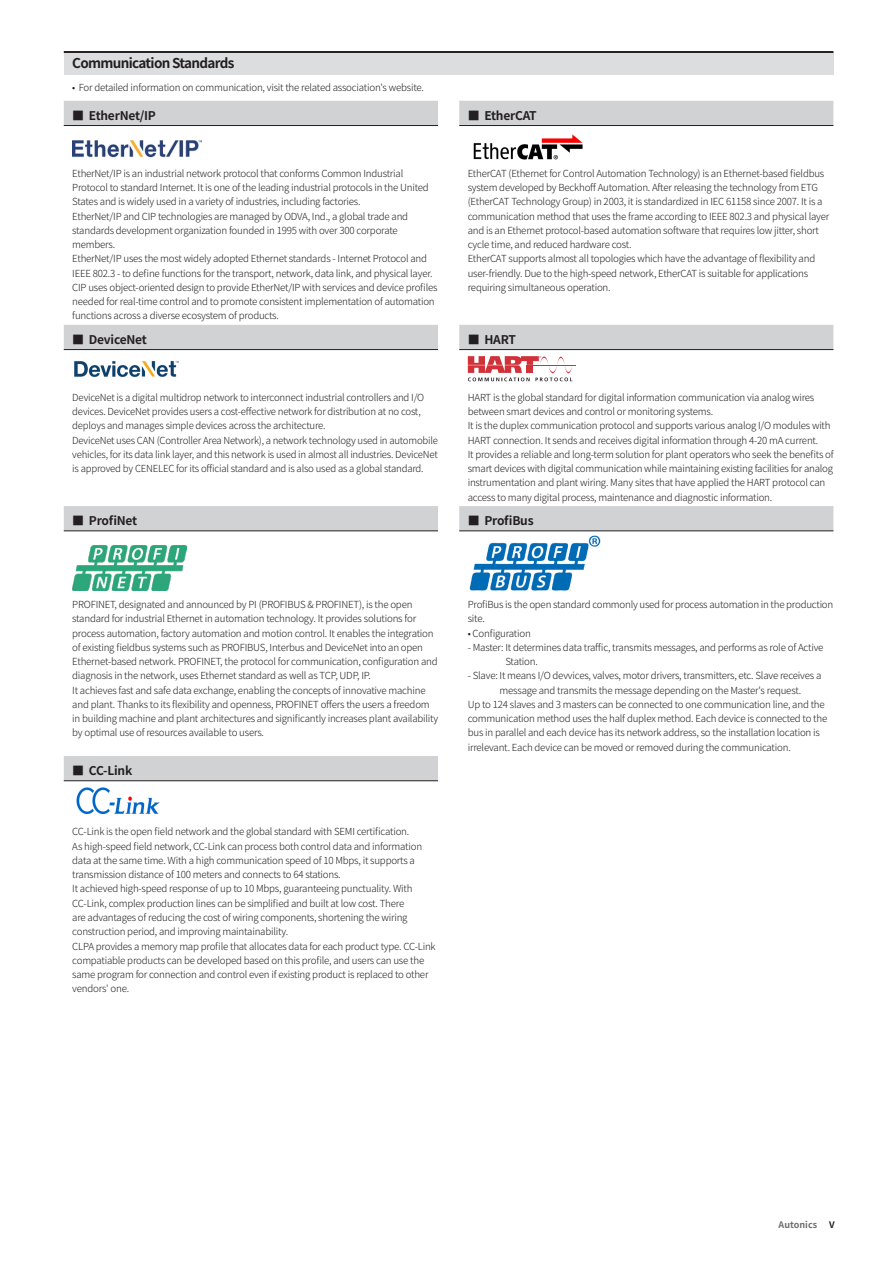
<style>
.page{position:relative;width:893px;height:1263px;background:#fff}
.page>*{position:absolute;margin:0;border:0;box-sizing:border-box;transform-origin:0 0}
.t1{font:13.5px "Autoincs TC 2020 Bold";letter-spacing:-.05em;color:#231f20}
.t2{font:12px "Autoincs TC 2020 Bold";letter-spacing:-.02em;color:#231f20}
.t3{font:9.75px/14.2px "Autoincs TC 2020 Regular";letter-spacing:-.02em;color:#231f20}
.t4{font:9px "Autoincs TC 2020 Bold";color:#6c6d70}
.t5{font:9px "Autoincs TC 2020 Bold";color:#231f20}
</style>
<div class="page">
<div style="left:64px;top:52px;width:769px;height:22px;background:#dcdddf"></div>
<hr style="left:64px;top:51px;width:769px;height:2px;background:#231f20">
<svg style="left:64px;top:101px;width:769px;height:679px"></svg>
<hr style="left:64px;top:125px;width:374px;height:1px;background:#231f20">
<hr style="left:459px;top:125px;width:374px;height:1px;background:#231f20">
<hr style="left:64px;top:349px;width:374px;height:1px;background:#231f20">
<hr style="left:459px;top:349px;width:374px;height:1px;background:#231f20">
<hr style="left:64px;top:531px;width:374px;height:1px;background:#231f20">
<hr style="left:459px;top:531px;width:374px;height:1px;background:#231f20">
<hr style="left:64px;top:780px;width:374px;height:1px;background:#231f20">
<img style="left:72px;top:140px;width:130px;height:18px">
<img style="left:468px;top:134px;width:121px;height:26px">
<img style="left:72px;top:361px;width:108px;height:16px">
<hr style="left:533px;top:365px;width:43px;height:1px;background:#d13239">
<svg style="left:468px;top:356px;width:104px;height:25px"></svg>
<img style="left:72px;top:546px;width:114px;height:45px">
<img style="left:468px;top:535px;width:135px;height:56px">
<img style="left:76px;top:787px;width:84px;height:27px">
<h1 class="t1" style="left:72px;top:56px;width:164px">Communication Standards</h1>
<p class="t3" style="left:72px;top:81px;width:353px">• For detailed information on communication, visit the related association's website.</p>
<p class="t2" style="left:72px;top:109px;width:85px">■ EtherNet/IP</p>
<p class="t2" style="left:468px;top:109px;width:71px">■ EtherCAT</p>
<p class="t3" style="left:72px;top:166px;width:367px">EtherNet/IP is an industrial network protocol that conforms Common Industrial Protocol to standard Internet. It is one of the leading industrial protocols in the United States and is widely used in a variety of industries, including factories.<br>EtherNet/IP and CIP technologies are managed by ODVA, Ind., a global trade and standards development organization founded in 1995 with over 300 corporate members.<br>EtherNet/IP uses the most widely adopted Ethernet standards - Internet Protocol and IEEE 802.3 - to define functions for the transport, network, data link, and physical layer.<br>CIP uses object-oriented design to provide EtherNet/IP with services and device profiles needed for real-time control and to promote consistent implementation of automation functions across a diverse ecosystem of products.</p>
<p class="t3" style="left:468px;top:166px;width:363px">EtherCAT (Ethernet for Control Automation Technology) is an Ethernet-based fieldbus system developed by Beckhoff Automation. After releasing the technology from ETG (EtherCAT Technology Group) in 2003, it is standardized in IEC 61158 since 2007. It is a communication method that uses the frame according to IEEE 802.3 and physical layer and is an Ethernet protocol-based automation software that requires low jitter, short cycle time, and reduced hardware cost.<br>EtherCAT supports almost all topologies which have the advantage of flexibility and user-friendly. Due to the high-speed network, EtherCAT is suitable for applications requiring simultaneous operation.</p>
<p class="t2" style="left:72px;top:333px;width:76px">■ DeviceNet</p>
<p class="t2" style="left:468px;top:333px;width:50px">■ HART</p>
<p class="t3" style="left:72px;top:390px;width:367px">DeviceNet is a digital multidrop network to interconnect industrial controllers and I/O devices. DeviceNet provides users a cost-effective network for distribution at no cost, deploys and manages simple devices across the architecture.<br>DeviceNet uses CAN (Controller Area Network), a network technology used in automobile vehicles, for its data link layer, and this network is used in almost all industries. DeviceNet is approved by CENELEC for its official standard and is also used as a global standard.</p>
<p class="t3" style="left:468px;top:390px;width:367px">HART is the global standard for digital information communication via analog wires between smart devices and control or monitoring systems.<br>It is the duplex communication protocol and supports various analog I/O modules with HART connection. It sends and receives digital information through 4-20 mA current.<br>It provides a reliable and long-term solution for plant operators who seek the benefits of smart devices with digital communication while maintaining existing facilities for analog instrumentation and plant wiring. Many sites that have applied the HART protocol can access to many digital process, maintenance and diagnostic information.</p>
<p class="t2" style="left:72px;top:514px;width:66px">■ ProfiNet</p>
<p class="t2" style="left:468px;top:514px;width:67px">■ ProfiBus</p>
<p class="t3" style="left:72px;top:598px;width:367px">PROFINET, designated and announced by PI (PROFIBUS &amp; PROFINET), is the open standard for industrial Ethernet in automation technology. It provides solutions for process automation, factory automation and motion control. It enables the integration of existing fieldbus systems such as PROFIBUS, Interbus and DeviceNet into an open Ethernet-based network. PROFINET, the protocol for communication, configuration and diagnosis in the network, uses Ethernet standard as well as TCP, UDP, IP.<br>It achieves fast and safe data exchange, enabling the concepts of innovative machine and plant. Thanks to its flexibility and openness, PROFINET offers the users a freedom in building machine and plant architectures and significantly increases plant availability by optimal use of resources available to users.</p>
<p class="t3" style="left:468px;top:598px;width:367px">ProfiBus is the open standard commonly used for process automation in the production site.</p>
<p class="t3" style="left:468px;top:626px;width:65px">• Configuration</p>
<p class="t3" style="left:505px;top:640px;width:320px;text-indent:-38px">- Master: It determines data traffic, transmits messages, and performs as role of Active<br>Station.</p>
<p class="t3" style="left:468px;top:669px;width:355px">- Slave: It means I/O devvices, valves, motor drivers, transmitters, etc. Slave receives a</p>
<p class="t3" style="left:500px;top:683px;width:303px">message and transmits the message depending on the Master's request.</p>
<p class="t3" style="left:468px;top:697px;width:358px">Up to 124 slaves and 3 masters can be connected to one communication line, and the</p>
<p class="t3" style="left:468px;top:712px;width:361px">communication method uses the half duplex method. Each device is connected to the</p>
<p class="t3" style="left:468px;top:726px;width:354px">bus in parallel and each device has its network address, so the installation location is</p>
<p class="t3" style="left:468px;top:740px;width:325px">irrelevant. Each device can be moved or removed during the communication.</p>
<p class="t2" style="left:72px;top:764px;width:62px">■ CC-Link</p>
<p class="t3" style="left:72px;top:825px;width:365px">CC-Link is the open field network and the global standard with SEMI certification.<br>As high-speed field network, CC-Link can process both control data and information data at the same time. With a high communication speed of 10 Mbps, it supports a transmission distance of 100 meters and connects to 64 stations.<br>It achieved high-speed response of up to 10 Mbps, guaranteeing punctuality. With CC-Link, complex production lines can be simplified and built at low cost. There<br>are advantages of reducing the cost of wiring components, shortening the wiring construction period, and improving maintainability.<br>CLPA provides a memory map profile that allocates data for each product type. CC-Link compatiable products can be developed based on this profile, and users can use the same program for connection and control even if existing product is replaced to other vendors' one.</p>
<p class="t4" style="left:779px;top:1220px;width:40px">Autonics</p>
<p class="t5" style="left:829px;top:1220px;width:7px">V</p>
</div>
